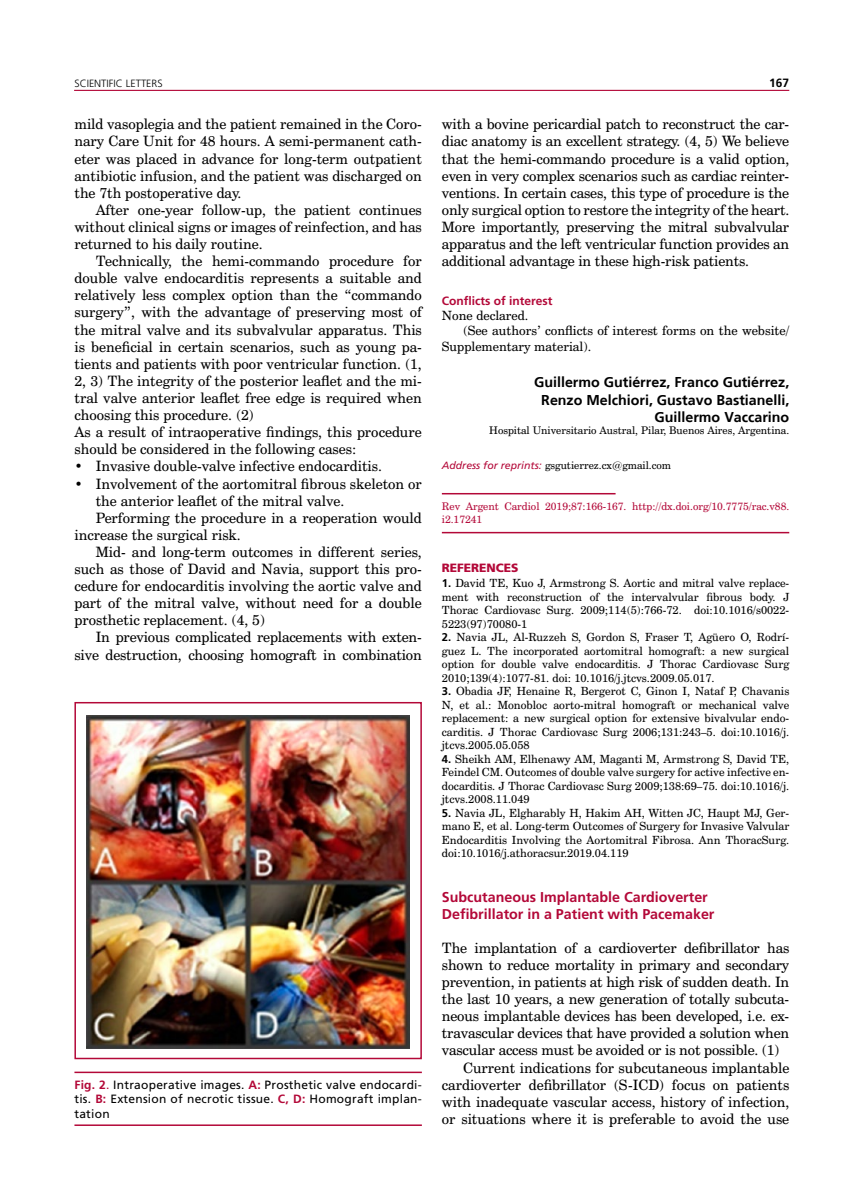
<style>
.page{position:relative;width:851px;height:1191px;background:#fff}
.page>*{position:absolute;margin:0;border:0;box-sizing:border-box;transform-origin:0 0}
.t1{font:14.25px/17.1px "Century Schoolbook BT";color:#000;text-align:justify}
.t2{font:700 14.25px/17.1px "Frutiger";color:#000;text-align:right}
.t3{font:700 14.25px/17.1px "Frutiger LT Std";color:#b30838}
.t4{font:12.75px "Century Schoolbook BT";color:#000}
.t5{font:12px/14.4px "Frutiger LT Std";letter-spacing:.02em;color:#000;text-align:justify}
.t6{font:700 12px "Frutiger LT Std";color:#b30838}
.t7{font:900 12px "Frutiger LT Std";color:#b30838}
.t8{font:700 12px "Frutiger LT Std";color:#000}
.t9{font:11.25px/13.5px "Century Schoolbook BT";color:#000;text-align:justify}
.t10{font:10.5px "Century Schoolbook BT";color:#000}
.t11{font:10.5px/12.6px "Century Schoolbook BT";color:#b30838}
.t12{font:300 10.5px "Frutiger LT Std";color:#000}
.s1{font-weight:700;color:#b30838}
.s2{color:#b30838}
.s3{font-family:"Frutiger LT Std";font-style:italic;color:#b30838}
.s4{font-family:"Frutiger LT Std";font-weight:700}
</style>
<div class="page">
<hr style="left:74px;top:90px;width:715px;height:1px;background:#b30838">
<hr style="left:442px;top:532px;width:347px;height:1px;background:#b30838">
<hr style="left:442px;top:493px;width:173px;height:1px;background:#b30838">
<hr style="left:74px;top:1124px;width:348px;height:2px;background:#b30838">
<hr style="left:74px;top:1071px;width:348px;height:2px;background:#b30838">
<img style="left:87px;top:715px;width:322px;height:333px">
<div style="left:74px;top:702px;width:348px;height:357px;border:2px solid #b30838"></div>
<p class="t12" style="left:74px;top:77px;width:90px">SCIENTIFIC LETTERS</p>
<p class="t1" style="left:74px;top:115px;width:349px">mild vasoplegia and the patient remained in the Coro&shy;nary Care Unit for 48 hours. A semi-permanent cath&shy;eter was placed in advance for long-term outpatient antibiotic infusion, and the patient was discharged on the 7th postoperative day.</p>
<p class="t1" style="left:74px;top:201px;width:349px;text-indent:21px">After one-year follow-up, the patient continues without clinical signs or images of reinfection, and has returned to his daily routine.</p>
<p class="t1" style="left:74px;top:252px;width:349px;text-align:left;text-indent:21px">Technically, the hemi-commando procedure for double valve endocarditis represents a suitable and relatively less complex option than the “commando surgery”, with the advantage of preserving most of the mitral valve and its subvalvular apparatus. This is beneficial in certain scenarios, such as young pa&shy;tients and patients with poor ventricular function. (1, 2, 3) The integrity of the posterior leaflet and the mi&shy;tral valve anterior leaflet free edge is required when choosing this procedure. (2)<br>As a result of intraoperative findings, this procedure should be considered in the following cases:</p>
<p class="t1" style="left:74px;top:457px;width:309px">• Invasive double-valve infective endocarditis.</p>
<p class="t1" style="left:74px;top:475px;width:349px">• Involvement of the aortomitral fibrous skeleton or</p>
<p class="t1" style="left:96px;top:492px;width:250px">the anterior leaflet of the mitral valve.</p>
<p class="t1" style="left:96px;top:509px;width:327px">Performing the procedure in a reoperation would</p>
<p class="t1" style="left:74px;top:526px;width:168px">increase the surgical risk.</p>
<p class="t1" style="left:96px;top:543px;width:327px">Mid- and long-term outcomes in different series,</p>
<p class="t1" style="left:74px;top:560px;width:349px">such as those of David and Navia, support this pro-</p>
<p class="t1" style="left:74px;top:577px;width:349px">cedure for endocarditis involving the aortic valve and</p>
<p class="t1" style="left:74px;top:594px;width:349px">part of the mitral valve, without need for a double</p>
<p class="t1" style="left:74px;top:611px;width:192px">prosthetic replacement. (4, 5)</p>
<p class="t1" style="left:96px;top:628px;width:327px">In previous complicated replacements with exten-</p>
<p class="t1" style="left:74px;top:646px;width:349px">sive destruction, choosing homograft in combination</p>
<p class="t5" style="left:74px;top:1077px;width:349px"><span class="s1">Fig. 2</span><span class="s2">.</span> Intraoperative images. <span class="s1">A:</span> Prosthetic valve endocardi&shy;tis. <span class="s1">B:</span> Extension of necrotic tissue. <span class="s1">C, D:</span> Homograft implan&shy;tation</p>
<p class="t8" style="left:769px;top:75px;width:22px">167</p>
<p class="t1" style="left:442px;top:115px;width:349px">with a bovine pericardial patch to reconstruct the car&shy;diac anatomy is an excellent strategy. (4, 5) We believe that the hemi-commando procedure is a valid option, even in very complex scenarios such as cardiac reinter&shy;ventions. In certain cases, this type of procedure is the only surgical option to restore the integrity of the heart.<br>More importantly, preserving the mitral subvalvular apparatus and the left ventricular function provides an additional advantage in these high-risk patients.</p>
<p class="t6" style="left:442px;top:294px;width:112px">Conflicts of interest</p>
<p class="t4" style="left:442px;top:308px;width:88px">None declared.</p>
<p class="t4" style="left:463px;top:323px;width:327px">(See authors’ conflicts of interest forms on the website/</p>
<p class="t4" style="left:442px;top:338px;width:151px">Supplementary material).</p>
<p class="t2" style="left:534px;top:374px;width:256px">Guillermo Gutiérrez, Franco Gutiérrez,<br>Renzo Melchiori, Gustavo Bastianelli,<br>Guillermo Vaccarino</p>
<p class="t10" style="left:489px;top:424px;width:301px">Hospital Universitario Austral, Pilar, Buenos Aires, Argentina.</p>
<p class="t10" style="left:442px;top:458px;width:231px"><span class="s3">Address for reprints:</span> gsgutierrez.cx@gmail.com</p>
<p class="t11" style="left:442px;top:500px;width:349px">Rev Argent Cardiol 2019;87:166-167. http://dx.doi.org/10.7775/rac.v88. i2.17241</p>
<p class="t7" style="left:442px;top:560px;width:78px">REFERENCES</p>
<p class="t9" style="left:442px;top:576px;width:349px"><span class="s4">1.</span> David TE, Kuo J, Armstrong S. Aortic and mitral valve replace&shy;ment with reconstruction of the intervalvular fibrous body. J Thorac Cardiovasc Surg. 2009;114(5):766-72. doi:10.1016/s0022- 5223(97)70080-1</p>
<p class="t9" style="left:442px;top:630px;width:349px"><span class="s4">2.</span> Navia JL, Al-Ruzzeh S, Gordon S, Fraser T, Agüero O, Rodrí&shy;guez L. The incorporated aortomitral homograft: a new surgical option for double valve endocarditis. J Thorac Cardiovasc Surg 2010;139(4):1077-81. doi: 10.1016/j.jtcvs.2009.05.017.</p>
<p class="t9" style="left:442px;top:684px;width:349px"><span class="s4">3.</span> Obadia JF, Henaine R, Bergerot C, Ginon I, Nataf P, Chavanis N, et al.: Monobloc aorto-mitral homograft or mechanical valve replacement: a new surgical option for extensive bivalvular endo&shy;carditis. J Thorac Cardiovasc Surg 2006;131:243–5. doi:10.1016/j. jtcvs.2005.05.058</p>
<p class="t9" style="left:442px;top:752px;width:349px"><span class="s4">4.</span> Sheikh AM, Elhenawy AM, Maganti M, Armstrong S, David TE, Feindel CM. Outcomes of double valve surgery for active infective en&shy;docarditis. J Thorac Cardiovasc Surg 2009;138:69–75. doi:10.1016/j. jtcvs.2008.11.049</p>
<p class="t9" style="left:442px;top:806px;width:349px"><span class="s4">5.</span> Navia JL, Elgharably H, Hakim AH, Witten JC, Haupt MJ, Ger&shy;mano E, et al. Long-term Outcomes of Surgery for Invasive Valvular Endocarditis Involving the Aortomitral Fibrosa. Ann ThoracSurg. doi:10.1016/j.athoracsur.2019.04.119</p>
<p class="t3" style="left:442px;top:888px;width:274px">Subcutaneous Implantable Cardioverter<br>Defibrillator in a Patient with Pacemaker</p>
<p class="t1" style="left:442px;top:939px;width:349px">The implantation of a cardioverter defibrillator has</p>
<p class="t1" style="left:442px;top:956px;width:349px">shown to reduce mortality in primary and secondary</p>
<p class="t1" style="left:442px;top:973px;width:349px">prevention, in patients at high risk of sudden death. In</p>
<p class="t1" style="left:442px;top:990px;width:349px">the last 10 years, a new generation of totally subcuta-</p>
<p class="t1" style="left:442px;top:1007px;width:349px">neous implantable devices has been developed, i.e. ex-</p>
<p class="t1" style="left:442px;top:1024px;width:349px">travascular devices that have provided a solution when</p>
<p class="t1" style="left:442px;top:1041px;width:339px">vascular access must be avoided or is not possible. (1)</p>
<p class="t1" style="left:463px;top:1058px;width:327px">Current indications for subcutaneous implantable</p>
<p class="t1" style="left:442px;top:1075px;width:349px">cardioverter defibrillator (S-ICD) focus on patients</p>
<p class="t1" style="left:442px;top:1093px;width:349px">with inadequate vascular access, history of infection,</p>
<p class="t1" style="left:442px;top:1110px;width:349px">or situations where it is preferable to avoid the use</p>
</div>
